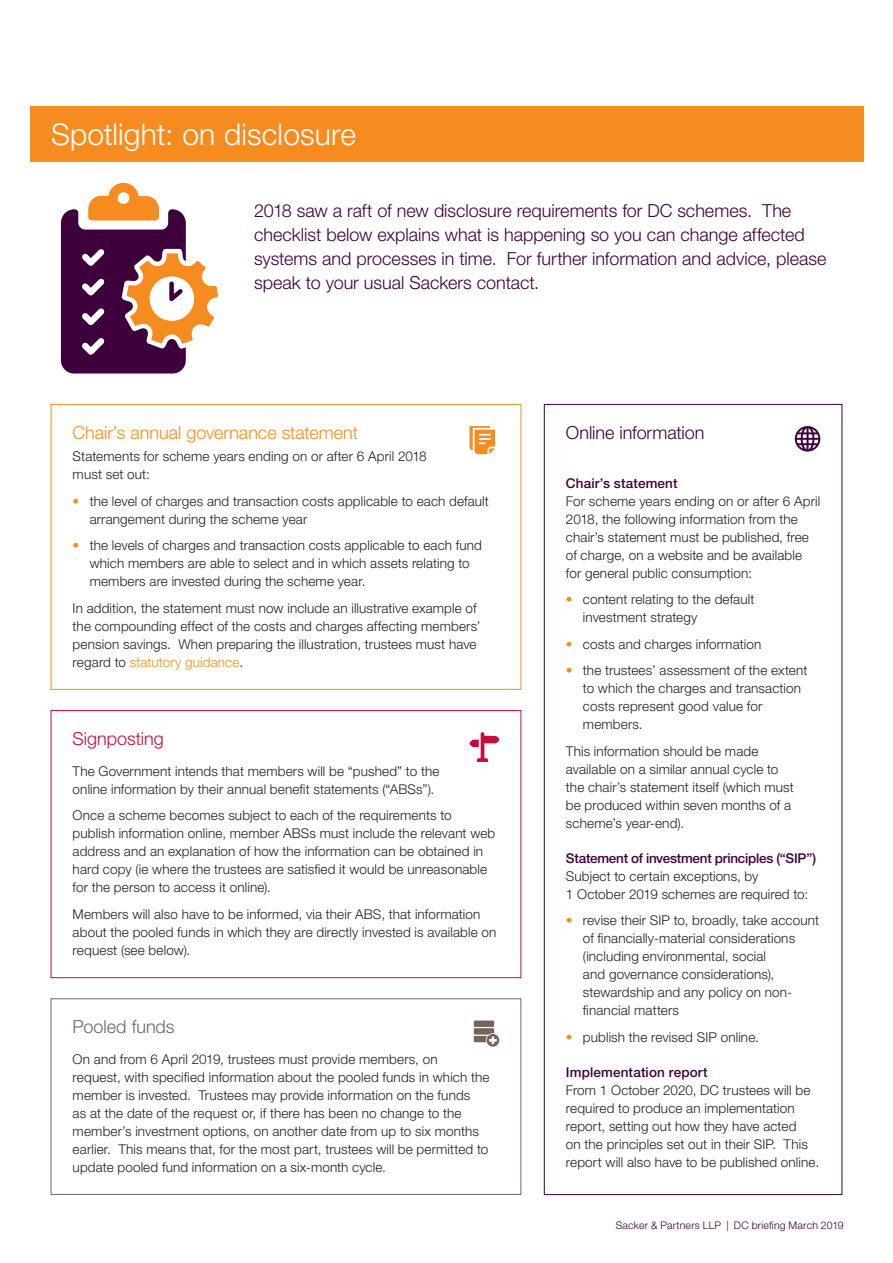
<style>
.page{position:relative;width:893px;height:1263px;background:#fff}
.page>*{position:absolute;margin:0;border:0;box-sizing:border-box;transform-origin:0 0}
.t1{font:300 30px "Helvetica Neue LT Std";letter-spacing:.005em;color:#fff}
.t2{font:300 18px/24px "Helvetica Neue LT Std";color:#3d003b}
.t3{font:300 18px "Helvetica Neue LT Std";color:#f68c1f}
.t4{font:300 18px "Helvetica Neue LT Std";letter-spacing:-.005em;color:#c80b3e}
.t5{font:300 18px "Helvetica Neue LT Std";color:#76635b}
.t6{font:300 13.5px/18px "Helvetica Neue LT Std";letter-spacing:.01em;color:#231f20}
.t7{font:500 13.5px "Helvetica Neue LT Std";letter-spacing:-.02em;color:#3d003b}
.t8{font:500 13.5px "Helvetica Neue LT Std";color:#3d003b}
.t9{font:300 10.5px "Helvetica Neue LT Std";letter-spacing:.02em;color:#3d003b}
.s1{color:#f68c1f}
</style>
<div class="page">
<div style="left:30px;top:106px;width:833px;height:56px;background:#f68c1f"></div>
<div style="left:51px;top:710px;width:470px;height:268px;border:1px solid #c80b3e"></div>
<div style="left:51px;top:404px;width:470px;height:286px;border:1px solid #f68c1f"></div>
<div style="left:51px;top:998px;width:470px;height:197px;border:1px solid #76635b"></div>
<svg style="left:61px;top:183px;width:158px;height:190px"></svg>
<svg style="left:469px;top:426px;width:26px;height:28px"></svg>
<svg style="left:795px;top:426px;width:25px;height:26px"></svg>
<svg style="left:469px;top:732px;width:30px;height:30px"></svg>
<div style="left:474px;top:1020px;width:20px;height:7px;background:#76635b"></div>
<svg style="left:474px;top:1028px;width:25px;height:19px"></svg>
<h1 class="t1" style="left:51px;top:116px;width:306px">Spotlight: on disclosure</h1>
<p class="t2" style="left:254px;top:198px;width:574px">2018 saw a raft of new disclosure requirements for DC schemes. The checklist below explains what is happening so you can change affected systems and processes in time. For further information and advice, please speak to your usual Sackers contact.</p>
<h2 class="t3" style="left:73px;top:421px;width:287px">Chair’s annual governance statement</h2>
<p class="t6" style="left:73px;top:447px;width:356px">Statements for scheme years ending on or after 6 April 2018 must set out:</p>
<p class="t6" style="left:90px;top:492px;width:401px;text-indent:-17px"><span class="s1">•</span> the level of charges and transaction costs applicable to each default arrangement during the scheme year</p>
<p class="t6" style="left:90px;top:536px;width:394px;text-indent:-17px"><span class="s1">•</span> the levels of charges and transaction costs applicable to each fund which members are able to select and in which assets relating to members are invested during the scheme year.</p>
<p class="t6" style="left:73px;top:599px;width:409px">In addition, the statement must now include an illustrative example of the compounding effect of the costs and charges affecting members’ pension savings. When preparing the illustration, trustees must have regard to <span class="s1">statutory guidance</span>.</p>
<h2 class="t4" style="left:73px;top:728px;width:93px">Signposting</h2>
<p class="t6" style="left:73px;top:762px;width:368px">The Government intends that members will be “pushed” to the online information by their annual benefit statements (“ABSs”).</p>
<p class="t6" style="left:73px;top:806px;width:424px">Once a scheme becomes subject to each of the requirements to publish information online, member ABSs must include the relevant web address and an explanation of how the information can be obtained in hard copy (ie where the trustees are satisfied it would be unreasonable for the person to access it online).</p>
<p class="t6" style="left:73px;top:905px;width:425px">Members will also have to be informed, via their ABS, that information about the pooled funds in which they are directly invested is available on request (see below).</p>
<h2 class="t5" style="left:73px;top:1016px;width:103px">Pooled funds</h2>
<p class="t6" style="left:73px;top:1050px;width:418px">On and from 6 April 2019, trustees must provide members, on<br>request, with specified information about the pooled funds in which the member is invested. Trustees may provide information on the funds<br>as at the date of the request or, if there has been no change to the member’s investment options, on another date from up to six months earlier. This means that, for the most part, trustees will be permitted to update pooled fund information on a six-month cycle.</p>
<h2 class="t2" style="left:566px;top:420px;width:140px">Online information</h2>
<p class="t8" style="left:566px;top:475px;width:113px">Chair’s statement</p>
<p class="t6" style="left:566px;top:492px;width:256px">For scheme years ending on or after 6 April 2018, the following information from the chair’s statement must be published, free of charge, on a website and be available for general public consumption:</p>
<p class="t6" style="left:583px;top:590px;width:173px;text-indent:-17px"><span class="s1">•</span> content relating to the default investment strategy</p>
<p class="t6" style="left:566px;top:634px;width:197px"><span class="s1">•</span> costs and charges information</p>
<p class="t6" style="left:583px;top:661px;width:226px;text-indent:-17px"><span class="s1">•</span> the trustees’ assessment of the extent to which the charges and transaction costs represent good value for members.</p>
<p class="t6" style="left:566px;top:741px;width:229px">This information should be made available on a similar annual cycle to the chair’s statement itself (which must be produced within seven months of a scheme’s year-end).</p>
<p class="t7" style="left:566px;top:850px;width:252px">Statement of investment principles (“SIP”)</p>
<p class="t6" style="left:566px;top:866px;width:244px">Subject to certain exceptions, by<br>1 October 2019 schemes are required to:</p>
<p class="t6" style="left:583px;top:911px;width:238px;text-indent:-17px"><span class="s1">•</span> revise their SIP to, broadly, take account of financially-material considerations (including environmental, social<br>and governance considerations), stewardship and any policy on non&shy;financial matters</p>
<p class="t6" style="left:566px;top:1027px;width:195px"><span class="s1">•</span> publish the revised SIP online.</p>
<p class="t8" style="left:566px;top:1064px;width:143px">Implementation report</p>
<p class="t6" style="left:566px;top:1080px;width:255px">From 1 October 2020, DC trustees will be required to produce an implementation report, setting out how they have acted<br>on the principles set out in their SIP. This report will also have to be published online.</p>
<p class="t9" style="left:616px;top:1219px;width:229px">Sacker &amp; Partners LLP | DC briefing March 2019</p>
</div>
